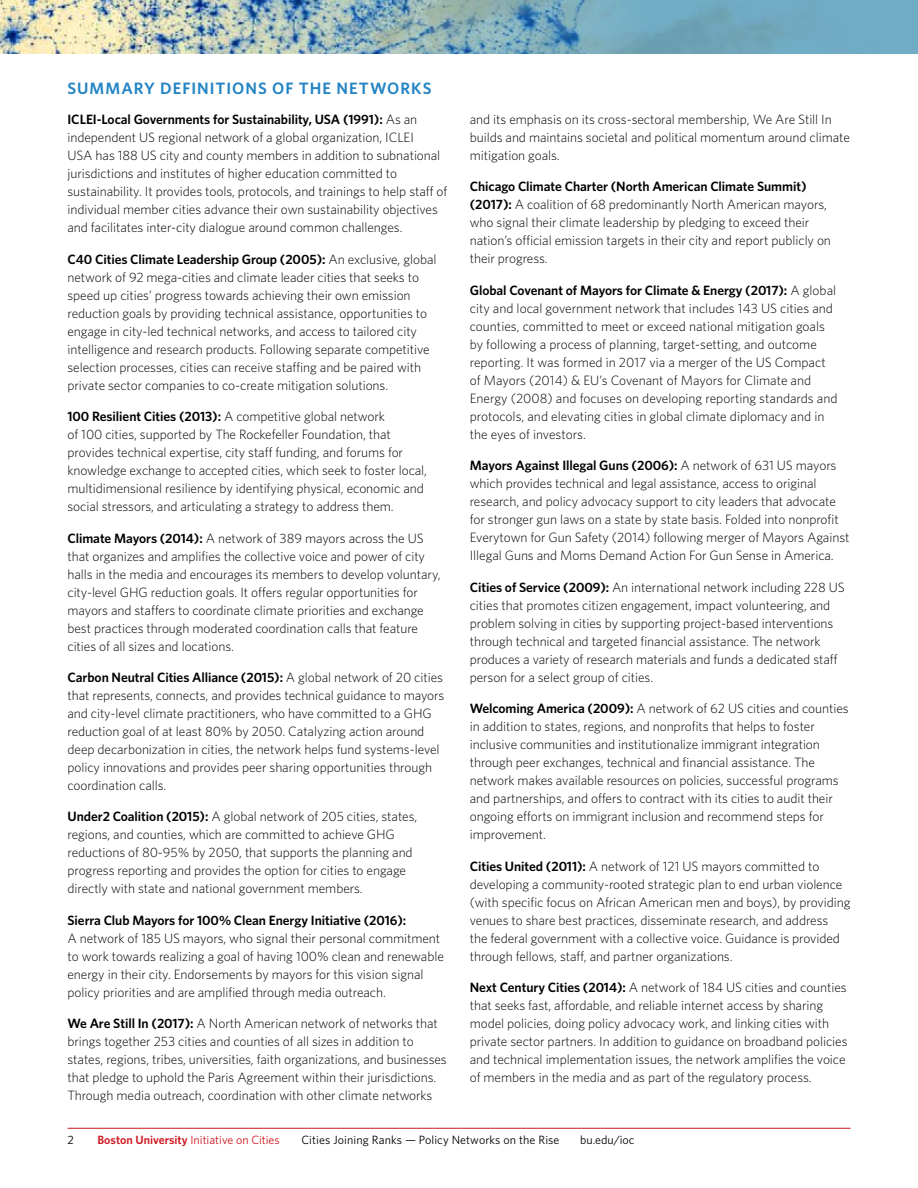
<style>
.page{position:relative;width:918px;height:1188px;background:#fff}
.page>*{position:absolute;margin:0;border:0;box-sizing:border-box;transform-origin:0 0}
.t1{font:600 16.5px "Whitney";letter-spacing:.065em;color:#2484c4}
.t2{font:300 13.5px/18px "Whitney";letter-spacing:-.005em;color:#000}
.t3{font:600 13.5px "Whitney";letter-spacing:-.005em;color:#000}
.t4{font:12px "Whitney";letter-spacing:.01em;color:#000}
.t5{font:12px "Whitney";color:#ce171e}
.s1{font-weight:600}
</style>
<div class="page">
<img style="left:0;top:0;width:918px;height:54px">
<hr style="left:68px;top:1128px;width:782px;height:1px;background:#ce171e">
<p class="t1" style="left:68px;top:77px;width:366px">SUMMARY DEFINITIONS OF THE NETWORKS</p>
<p class="t2" style="left:68px;top:110px;width:381px"><span class="s1">ICLEI-Local Governments for Sustainability, USA (1991):</span> As an independent US regional network of a global organization, ICLEI<br>USA has 188 US city and county members in addition to subnational jurisdictions and institutes of higher education committed to sustainability. It provides tools, protocols, and trainings to help staff of individual member cities advance their own sustainability objectives and facilitates inter-city dialogue around common challenges.</p>
<p class="t2" style="left:68px;top:249px;width:370px"><span class="s1">C40 Cities Climate Leadership Group (2005):</span> An exclusive, global network of 92 mega-cities and climate leader cities that seeks to speed up cities’ progress towards achieving their own emission reduction goals by providing technical assistance, opportunities to engage in city-led technical networks, and access to tailored city intelligence and research products. Following separate competitive selection processes, cities can receive staffing and be paired with private sector companies to co-create mitigation solutions.</p>
<p class="t2" style="left:68px;top:407px;width:361px"><span class="s1">100 Resilient Cities (2013):</span> A competitive global network<br>of 100 cities, supported by The Rockefeller Foundation, that provides technical expertise, city staff funding, and forums for knowledge exchange to accepted cities, which seek to foster local, multidimensional resilience by identifying physical, economic and social stressors, and articulating a strategy to address them.</p>
<p class="t2" style="left:68px;top:528px;width:375px"><span class="s1">Climate Mayors (2014):</span> A network of 389 mayors across the US that organizes and amplifies the collective voice and power of city halls in the media and encourages its members to develop voluntary, city-level GHG reduction goals. It offers regular opportunities for mayors and staffers to coordinate climate priorities and exchange best practices through moderated coordination calls that feature cities of all sizes and locations.</p>
<p class="t2" style="left:68px;top:668px;width:378px"><span class="s1">Carbon Neutral Cities Alliance (2015):</span> A global network of 20 cities that represents, connects, and provides technical guidance to mayors and city-level climate practitioners, who have committed to a GHG reduction goal of at least 80% by 2050. Catalyzing action around deep decarbonization in cities, the network helps fund systems-level policy innovations and provides peer sharing opportunities through coordination calls.</p>
<p class="t2" style="left:68px;top:807px;width:351px"><span class="s1">Under2 Coalition (2015):</span> A global network of 205 cities, states, regions, and counties, which are committed to achieve GHG reductions of 80-95% by 2050, that supports the planning and progress reporting and provides the option for cities to engage directly with state and national government members.</p>
<p class="t3" style="left:68px;top:911px;width:340px">Sierra Club Mayors for 100% Clean Energy Initiative (2016):</p>
<p class="t2" style="left:68px;top:929px;width:378px">A network of 185 US mayors, who signal their personal commitment to work towards realizing a goal of having 100% clean and renewable energy in their city. Endorsements by mayors for this vision signal policy priorities and are amplified through media outreach.</p>
<p class="t2" style="left:68px;top:1014px;width:381px"><span class="s1">We Are Still In (2017):</span> A North American network of networks that brings together 253 cities and counties of all sizes in addition to states, regions, tribes, universities, faith organizations, and businesses that pledge to uphold the Paris Agreement within their jurisdictions.<br>Through media outreach, coordination with other climate networks</p>
<p class="t2" style="left:470px;top:110px;width:382px">and its emphasis on its cross-sectoral membership, We Are Still In builds and maintains societal and political momentum around climate mitigation goals.</p>
<p class="t2" style="left:470px;top:177px;width:363px"><span class="s1">Chicago Climate Charter (North American Climate Summit) (2017):</span> A coalition of 68 predominantly North American mayors, who signal their climate leadership by pledging to exceed their nation’s official emission targets in their city and report publicly on their progress.</p>
<p class="t2" style="left:470px;top:281px;width:369px"><span class="s1">Global Covenant of Mayors for Climate &amp; Energy (2017):</span> A global city and local government network that includes 143 US cities and counties, committed to meet or exceed national mitigation goals by following a process of planning, target-setting, and outcome reporting. It was formed in 2017 via a merger of the US Compact of Mayors (2014) &amp; EU’s Covenant of Mayors for Climate and Energy (2008) and focuses on developing reporting standards and protocols, and elevating cities in global climate diplomacy and in the eyes of investors.</p>
<p class="t2" style="left:470px;top:456px;width:381px"><span class="s1">Mayors Against Illegal Guns (2006):</span> A network of 631 US mayors which provides technical and legal assistance, access to original research, and policy advocacy support to city leaders that advocate for stronger gun laws on a state by state basis. Folded into nonprofit Everytown for Gun Safety (2014) following merger of Mayors Against Illegal Guns and Moms Demand Action For Gun Sense in America.</p>
<p class="t2" style="left:470px;top:578px;width:376px"><span class="s1">Cities of Service (2009):</span> An international network including 228 US cities that promotes citizen engagement, impact volunteering, and problem solving in cities by supporting project-based interventions through technical and targeted financial assistance. The network produces a variety of research materials and funds a dedicated staff person for a select group of cities.</p>
<p class="t2" style="left:470px;top:699px;width:380px"><span class="s1">Welcoming America (2009):</span> A network of 62 US cities and counties in addition to states, regions, and nonprofits that helps to foster inclusive communities and institutionalize immigrant integration through peer exchanges, technical and financial assistance. The network makes available resources on policies, successful programs and partnerships, and offers to contract with its cities to audit their ongoing efforts on immigrant inclusion and recommend steps for improvement.</p>
<p class="t2" style="left:470px;top:857px;width:382px"><span class="s1">Cities United (2011):</span> A network of 121 US mayors committed to developing a community-rooted strategic plan to end urban violence (with specific focus on African American men and boys), by providing venues to share best practices, disseminate research, and address<br>the federal government with a collective voice. Guidance is provided through fellows, staff, and partner organizations.</p>
<p class="t2" style="left:470px;top:978px;width:379px"><span class="s1">Next Century Cities (2014):</span> A network of 184 US cities and counties that seeks fast, affordable, and reliable internet access by sharing model policies, doing policy advocacy work, and linking cities with private sector partners. In addition to guidance on broadband policies and technical implementation issues, the network amplifies the voice of members in the media and as part of the regulatory process.</p>
<p class="t4" style="left:68px;top:1131px;width:8px">2</p>
<p class="t5" style="left:98px;top:1131px;width:184px"><span class="s1">Boston University</span> Initiative on Cities</p>
<p class="t4" style="left:302px;top:1131px;width:260px">Cities Joining Ranks — Policy Networks on the Rise</p>
<p class="t4" style="left:580px;top:1131px;width:56px">bu.edu/ioc</p>
</div>
